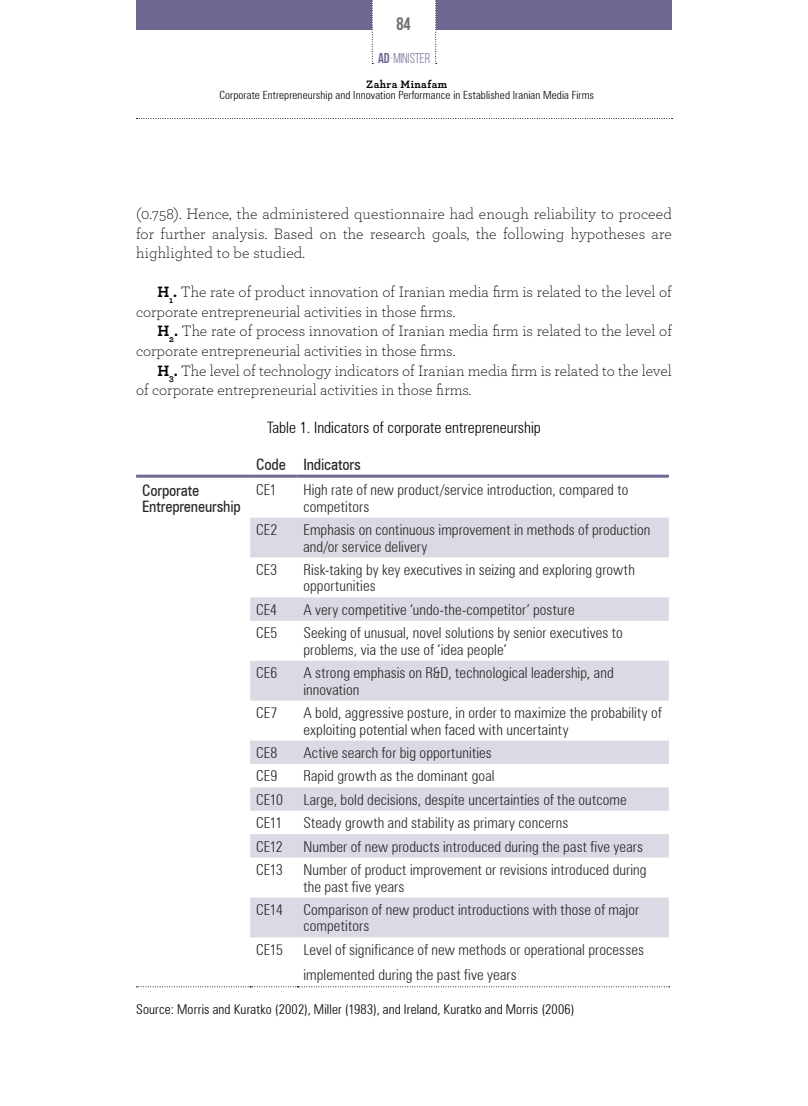
<style>
.page{position:relative;width:808px;height:1106px;background:#fff}
.page>*{position:absolute;margin:0;border:0;box-sizing:border-box;transform-origin:0 0}
.t1{font:700 18px "Bebas Neue";color:#706f6f}
.t2{font:300 15.75px/19.5px "Archer Pro";color:#000}
.t3{font:300 condensed 15.75px "Zurich BT";color:#000}
.t4{font:condensed 15.75px/16.5px "Zurich BT";letter-spacing:-.01em;color:#282827}
.t5{font:300 condensed 15px/16.5px "Zurich BT";letter-spacing:.005em;color:#282827}
.t6{font:14.25px "Bebas Neue";color:#6e6992}
.t7{font:300 condensed 13.5px "Zurich BT";letter-spacing:.01em;color:#000}
.t8{font:300 condensed 11.25px "Zurich BT";letter-spacing:.01em;color:#000}
.t9{font:700 11.25px "Archer Pro";letter-spacing:.035em;color:#000}
.s1{font-weight:700}
.s2{font-weight:300}
</style>
<div class="page">
<svg style="left:136px;top:118px;width:536px;height:1px"></svg>
<div style="left:136px;top:0;width:236px;height:30px;background:#6e6992"></div>
<svg style="left:435px;top:0;width:2px;height:64px"></svg>
<svg style="left:372px;top:0;width:1px;height:64px"></svg>
<div style="left:436px;top:0;width:236px;height:30px;background:#6e6992"></div>
<svg style="left:250px;top:517px;width:419px;height:420px"></svg>
<svg style="left:136px;top:986px;width:533px;height:1px"></svg>
<hr style="left:136px;top:474px;width:114px;height:3px;background:#6e6992">
<hr style="left:250px;top:474px;width:47px;height:3px;background:#6e6992">
<hr style="left:297px;top:474px;width:372px;height:3px;background:#6e6992">
<p class="t1" style="left:396px;top:14px;width:16px">84</p>
<p class="t6" style="left:378px;top:51px;width:54px"><span class="s1">AD</span><span class="s2">-</span>MINISTER</p>
<p class="t9" style="left:366px;top:75px;width:82px">Zahra Minafam</p>
<p class="t8" style="left:219px;top:88px;width:376px">Corporate Entrepreneurship and Innovation Performance in Established Iranian Media Firms</p>
<p class="t2" style="left:136px;top:204px;width:537px;text-align:justify">(0.758). Hence, the administered questionnaire had enough reliability to proceed for further analysis. Based on the research goals, the following hypotheses are highlighted to be studied.</p>
<p class="t2" style="left:136px;top:282px;width:537px;text-indent:21px"><span class="s1">H</span><sub>1</sub><span class="s1">.</span> The rate of product innovation of Iranian media firm is related to the level of corporate entrepreneurial activities in those firms.</p>
<p class="t2" style="left:136px;top:321px;width:537px;text-indent:21px"><span class="s1">H</span><sub>2</sub><span class="s1">.</span> The rate of process innovation of Iranian media firm is related to the level of corporate entrepreneurial activities in those firms.</p>
<p class="t2" style="left:136px;top:360px;width:537px;text-indent:21px"><span class="s1">H</span><sub>3</sub><span class="s1">.</span> The level of technology indicators of Iranian media firm is related to the level of corporate entrepreneurial activities in those firms.</p>
<p class="t3" style="left:267px;top:418px;width:275px">Table 1. Indicators of corporate entrepreneurship</p>
<p class="t4" style="left:256px;top:456px;width:106px">Code Indicators</p>
<p class="t4" style="left:142px;top:481px;width:100px">Corporate<br>Entrepreneurship</p>
<p class="t5" style="left:256px;top:481px;width:22px">CE1</p>
<p class="t5" style="left:303px;top:481px;width:326px">High rate of new product/service introduction, compared to competitors</p>
<p class="t5" style="left:256px;top:521px;width:23px">CE2</p>
<p class="t5" style="left:303px;top:521px;width:348px">Emphasis on continuous improvement in methods of production and/or service delivery</p>
<p class="t5" style="left:256px;top:561px;width:23px">CE3</p>
<p class="t5" style="left:303px;top:561px;width:333px">Risk-taking by key executives in seizing and exploring growth opportunities</p>
<p class="t5" style="left:256px;top:601px;width:23px">CE4</p>
<p class="t5" style="left:303px;top:601px;width:273px">A very competitive ‘undo-the-competitor’ posture</p>
<p class="t5" style="left:256px;top:624px;width:23px">CE5</p>
<p class="t5" style="left:303px;top:624px;width:321px">Seeking of unusual, novel solutions by senior executives to problems, via the use of ‘idea people’</p>
<p class="t5" style="left:256px;top:664px;width:23px">CE6</p>
<p class="t5" style="left:303px;top:664px;width:312px">A strong emphasis on R&amp;D, technological leadership, and innovation</p>
<p class="t5" style="left:256px;top:704px;width:23px">CE7</p>
<p class="t5" style="left:303px;top:704px;width:360px">A bold, aggressive posture, in order to maximize the probability of exploiting potential when faced with uncertainty</p>
<p class="t5" style="left:256px;top:744px;width:23px">CE8</p>
<p class="t5" style="left:303px;top:744px;width:190px">Active search for big opportunities</p>
<p class="t5" style="left:256px;top:767px;width:23px">CE9</p>
<p class="t5" style="left:303px;top:767px;width:193px">Rapid growth as the dominant goal</p>
<p class="t5" style="left:256px;top:791px;width:28px">CE10</p>
<p class="t5" style="left:303px;top:791px;width:325px">Large, bold decisions, despite uncertainties of the outcome</p>
<p class="t5" style="left:256px;top:814px;width:28px">CE11</p>
<p class="t5" style="left:303px;top:814px;width:266px">Steady growth and stability as primary concerns</p>
<p class="t5" style="left:256px;top:838px;width:28px">CE12</p>
<p class="t5" style="left:303px;top:838px;width:341px">Number of new products introduced during the past five years</p>
<p class="t5" style="left:256px;top:861px;width:28px">CE13</p>
<p class="t5" style="left:303px;top:861px;width:345px">Number of product improvement or revisions introduced during the past five years</p>
<p class="t5" style="left:256px;top:901px;width:28px">CE14</p>
<p class="t5" style="left:303px;top:901px;width:337px">Comparison of new product introductions with those of major competitors</p>
<p class="t5" style="left:256px;top:941px;width:28px">CE15</p>
<p class="t5" style="left:303px;top:936px;width:342px;line-height:25px">Level of significance of new methods or operational processes implemented during the past five years</p>
<p class="t7" style="left:136px;top:1000px;width:440px">Source: Morris and Kuratko (2002), Miller (1983), and Ireland, Kuratko and Morris (2006)</p>
</div>
